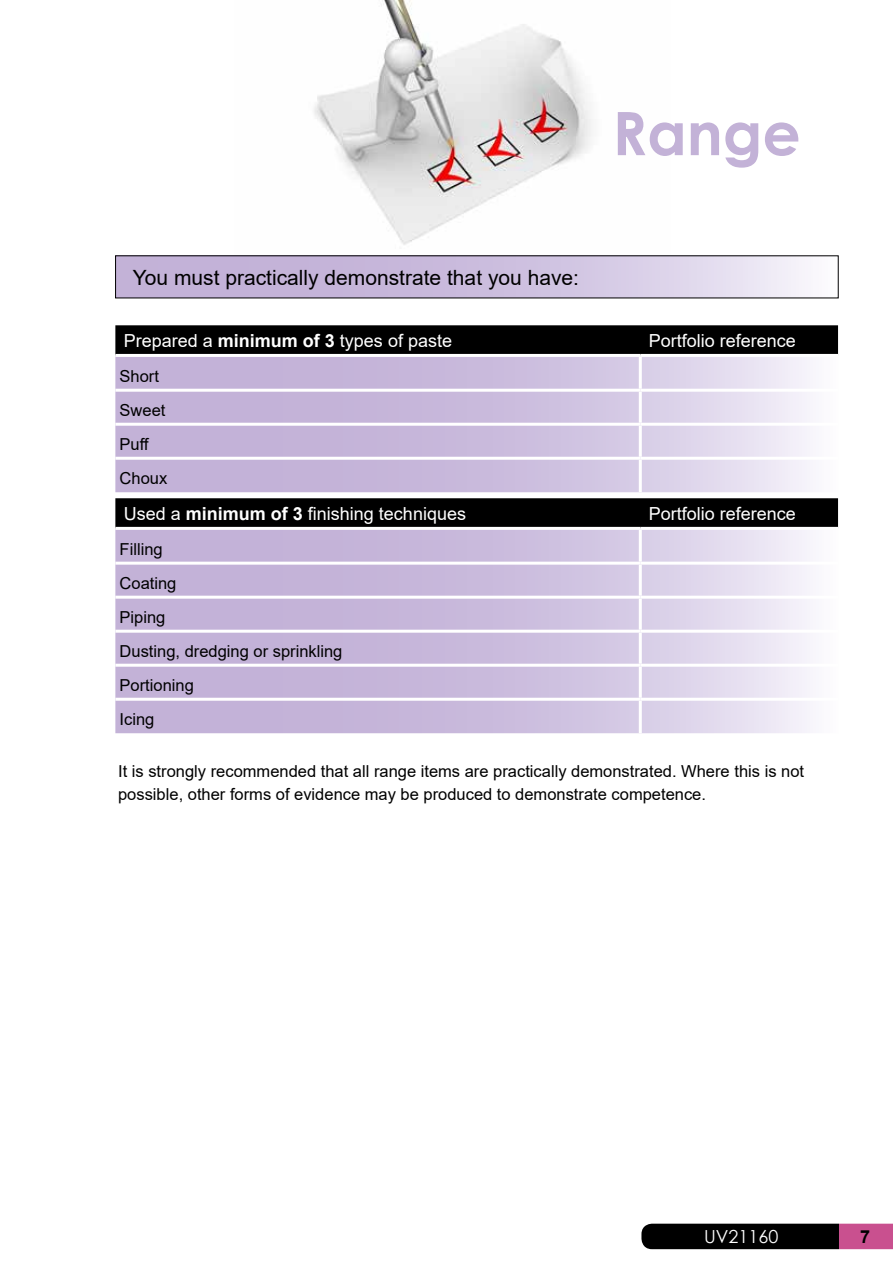
<style>
.page{position:relative;width:893px;height:1263px;background:#fff}
.page>*{position:absolute;margin:0;border:0;box-sizing:border-box;transform-origin:0 0}
.t1{font:700 60px "Century Gothic";color:#c3b2d7}
.t2{font:21px "Arial";color:#000}
.t3{font:18px "Arial";color:#fff}
.t4{font:18px "Century Gothic";color:#fff}
.t5{font:700 18px "Arial";color:#000}
.t6{font:16.5px/34px "Arial";color:#000}
.s1{font-weight:700}
</style>
<div class="page">
<img style="left:234px;top:0;width:437px;height:256px">
<svg style="left:117px;top:258px;width:691px;height:38px;background:#d0c3e1"></svg>
<svg style="left:641px;top:1224px;width:252px;height:25px;background:#2d1320"></svg>
<svg style="left:115px;top:325px;width:723px;height:29px;background:#030303"></svg>
<svg style="left:115px;top:357px;width:695px;height:135px;background:#cfc1e0"></svg>
<hr style="left:639px;top:357px;width:3px;height:32px;background:#fff">
<hr style="left:115px;top:389px;width:525px;height:3px;background:#fff">
<hr style="left:640px;top:389px;width:198px;height:3px;background:#fff">
<hr style="left:639px;top:392px;width:3px;height:31px;background:#fff">
<hr style="left:115px;top:423px;width:525px;height:3px;background:#fff">
<hr style="left:640px;top:423px;width:198px;height:3px;background:#fff">
<hr style="left:639px;top:426px;width:3px;height:31px;background:#fff">
<hr style="left:115px;top:457px;width:525px;height:3px;background:#fff">
<hr style="left:640px;top:457px;width:198px;height:3px;background:#fff">
<hr style="left:639px;top:460px;width:3px;height:32px;background:#fff">
<svg style="left:115px;top:498px;width:723px;height:29px;background:#030303"></svg>
<svg style="left:115px;top:530px;width:695px;height:203px;background:#cfc1e0"></svg>
<hr style="left:639px;top:530px;width:3px;height:32px;background:#fff">
<hr style="left:115px;top:562px;width:525px;height:3px;background:#fff">
<hr style="left:640px;top:562px;width:198px;height:3px;background:#fff">
<hr style="left:639px;top:565px;width:3px;height:31px;background:#fff">
<hr style="left:115px;top:596px;width:525px;height:3px;background:#fff">
<hr style="left:640px;top:596px;width:198px;height:3px;background:#fff">
<hr style="left:639px;top:599px;width:3px;height:31px;background:#fff">
<hr style="left:115px;top:630px;width:525px;height:3px;background:#fff">
<hr style="left:640px;top:630px;width:198px;height:3px;background:#fff">
<hr style="left:639px;top:633px;width:3px;height:31px;background:#fff">
<hr style="left:115px;top:664px;width:525px;height:3px;background:#fff">
<hr style="left:640px;top:664px;width:198px;height:3px;background:#fff">
<hr style="left:639px;top:667px;width:3px;height:31px;background:#fff">
<hr style="left:115px;top:698px;width:525px;height:3px;background:#fff">
<hr style="left:640px;top:698px;width:198px;height:3px;background:#fff">
<hr style="left:639px;top:701px;width:3px;height:32px;background:#fff">
<h1 class="t1" style="left:612px;top:88px;width:190px">Range</h1>
<p class="t2" style="left:133px;top:263px;width:448px">You must practically demonstrate that you have:</p>
<p class="t3" style="left:124px;top:328px;width:330px">Prepared a <span class="s1">minimum of 3</span> types of paste</p>
<p class="t3" style="left:649px;top:328px;width:149px">Portfolio reference</p>
<p class="t6" style="left:120px;top:359px;width:49px">Short<br>Sweet<br>Puff<br>Choux</p>
<p class="t3" style="left:124px;top:501px;width:344px">Used a <span class="s1">minimum of 3</span> finishing techniques</p>
<p class="t3" style="left:649px;top:501px;width:149px">Portfolio reference</p>
<p class="t6" style="left:120px;top:532px;width:224px">Filling<br>Coating<br>Piping<br>Dusting, dredging or sprinkling<br>Portioning<br>Icing</p>
<p class="t6" style="left:118px;top:760px;width:687px;line-height:22.5px">It is strongly recommended that all range items are practically demonstrated. Where this is not possible, other forms of evidence may be produced to demonstrate competence.</p>
<p class="t4" style="left:704px;top:1223px;width:76px">UV21160</p>
<p class="t5" style="left:860px;top:1224px;width:12px">7</p>
</div>
